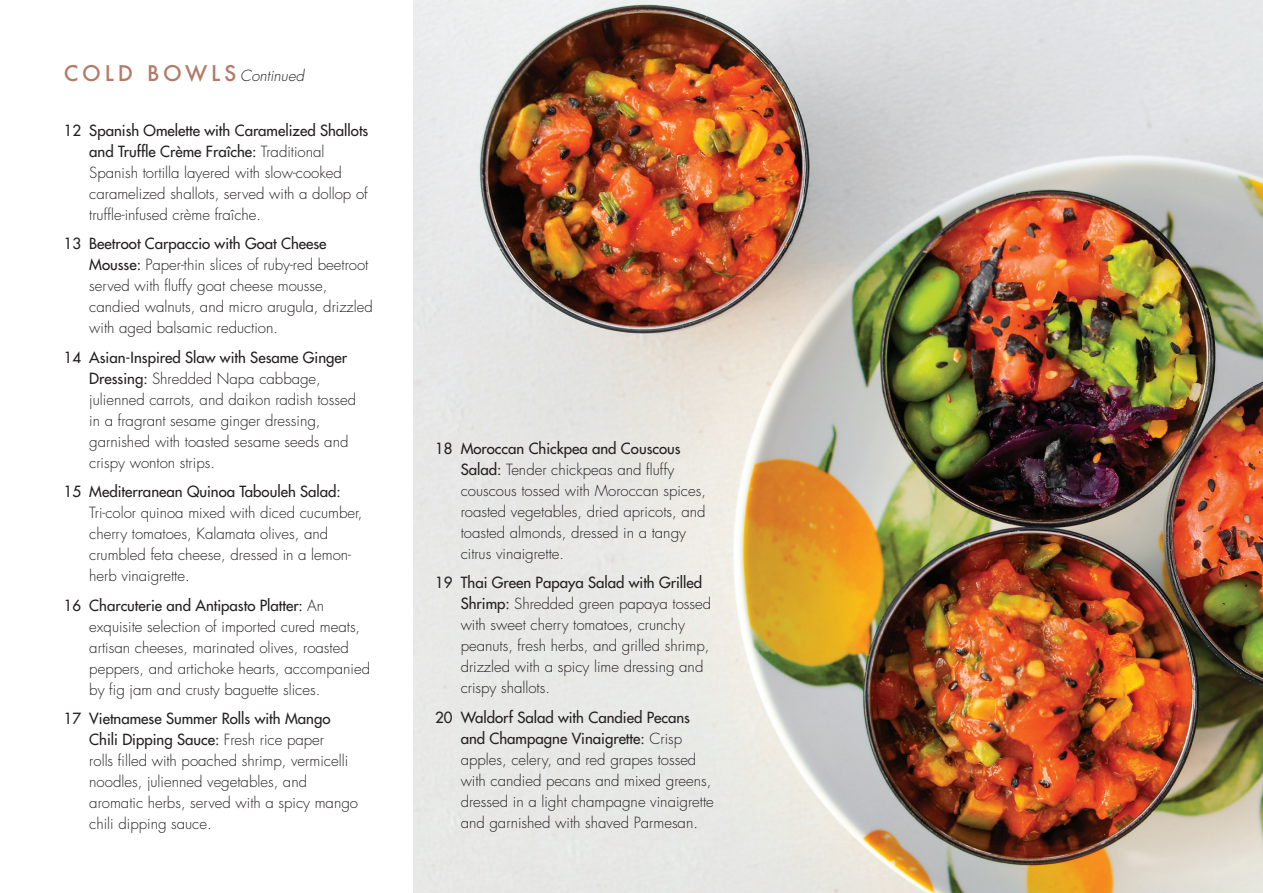
<style>
.page{position:relative;width:1263px;height:893px;background:#fff}
.page>*{position:absolute;margin:0;border:0;box-sizing:border-box;transform-origin:0 0}
.t1{font:500 21px "Futura";letter-spacing:.18em;color:#b67a69}
.t2{font:300 15px/21px "Futura Std";color:#231f20}
.t3{font:500 15px "Futura Std";color:#231f20}
.s1{font-family:"Futura Std";font-weight:300;font-style:italic;font-size:15px;color:#231f20}
.s2{font-weight:500}
</style>
<div class="page">
<img style="left:414px;top:0;width:849px;height:893px">
<h1 class="t1" style="left:64px;top:59px;width:242px">COLD BOWLS <span class="s1">Continued</span></h1>
<p class="t2" style="left:89px;top:120px;width:281px;text-indent:-26px"><span class="s2">12 Spanish Omelette with Caramelized Shallots and Truffle Crème Fraîche:</span> Traditional Spanish tortilla layered with slow-cooked caramelized shallots, served with a dollop of truffle-infused crème fraîche.</p>
<p class="t2" style="left:89px;top:234px;width:285px;text-indent:-26px"><span class="s2">13 Beetroot Carpaccio with Goat Cheese Mousse:</span> Paper-thin slices of ruby-red beetroot served with fluffy goat cheese mousse, candied walnuts, and micro arugula, drizzled with aged balsamic reduction.</p>
<p class="t2" style="left:89px;top:347px;width:268px;text-indent:-26px"><span class="s2">14 Asian-Inspired Slaw with Sesame Ginger Dressing:</span> Shredded Napa cabbage, julienned carrots, and daikon radish tossed in a fragrant sesame ginger dressing, garnished with toasted sesame seeds and crispy wonton strips.</p>
<p class="t3" style="left:64px;top:482px;width:279px">15 Mediterranean Quinoa Tabouleh Salad:</p>
<p class="t2" style="left:89px;top:503px;width:275px">Tri-color quinoa mixed with diced cucumber, cherry tomatoes, Kalamata olives, and crumbled feta cheese, dressed in a lemon&shy;herb vinaigrette.</p>
<p class="t2" style="left:89px;top:595px;width:282px;text-indent:-26px"><span class="s2">16 Charcuterie and Antipasto Platter:</span> An exquisite selection of imported cured meats, artisan cheeses, marinated olives, roasted peppers, and artichoke hearts, accompanied by fig jam and crusty baguette slices.</p>
<p class="t2" style="left:89px;top:709px;width:270px;text-indent:-26px"><span class="s2">17 Vietnamese Summer Rolls with Mango Chili Dipping Sauce:</span> Fresh rice paper<br>rolls filled with poached shrimp, vermicelli noodles, julienned vegetables, and aromatic herbs, served with a spicy mango chili dipping sauce.</p>
<p class="t2" style="left:461px;top:438px;width:247px;text-indent:-26px"><span class="s2">18 Moroccan Chickpea and Couscous Salad:</span> Tender chickpeas and fluffy couscous tossed with Moroccan spices, roasted vegetables, dried apricots, and toasted almonds, dressed in a tangy citrus vinaigrette.</p>
<p class="t2" style="left:461px;top:573px;width:252px;text-indent:-26px"><span class="s2">19 Thai Green Papaya Salad with Grilled Shrimp:</span> Shredded green papaya tossed with sweet cherry tomatoes, crunchy peanuts, fresh herbs, and grilled shrimp, drizzled with a spicy lime dressing and crispy shallots.</p>
<p class="t2" style="left:461px;top:707px;width:255px;text-indent:-26px"><span class="s2">20 Waldorf Salad with Candied Pecans and Champagne Vinaigrette:</span> Crisp apples, celery, and red grapes tossed with candied pecans and mixed greens, dressed in a light champagne vinaigrette and garnished with shaved Parmesan.</p>
</div>
